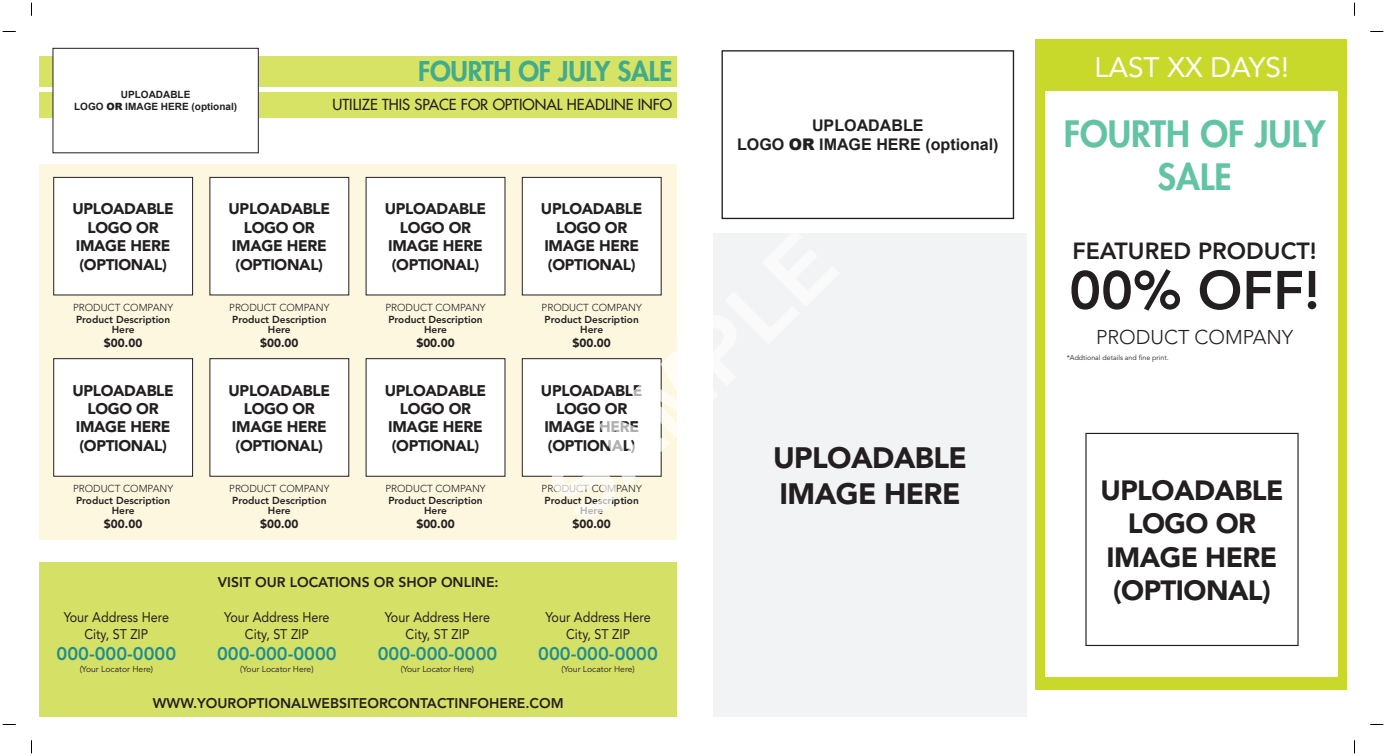
<style>
.page{position:relative;width:1386px;height:756px;background:#fff}
.page>*{position:absolute;margin:0;border:0;box-sizing:border-box;transform-origin:0 0}
.t1{font:800 53.73px "Avenir LT Std";color:#231f20}
.t2{font:800 35.44px/42.5px "Futura Std";color:#63c3a4;text-align:center}
.t3{font:900 29.31px/35.2px "Avenir LT Std";letter-spacing:-.02em;color:#231f20}
.t4{font:28px "Avenir LT Std";color:#fff}
.t5{font:900 27.65px/33.2px "Avenir LT Std";letter-spacing:-.02em;color:#231f20;text-align:center}
.t6{font:800 26.51px "Futura Std";letter-spacing:-.01em;color:#41ab8c}
.t7{font:800 23.28px "Avenir LT Std";color:#231f20}
.t8{font:300 19.86px "Avenir LT Std";color:#231f20}
.t9{font:800 18.29px "Avenir LT Std";color:#1e8e90}
.t10{font:700 16.1px/19.2px "Arial";color:#231f20;text-align:center}
.t11{font:900 15.31px/18.4px "Avenir LT Std";letter-spacing:-.02em;color:#231f20;text-align:center}
.t12{font:500 14.88px "Futura Std";color:#231f20}
.t13{font:14px/16.3px "Avenir LT Std";color:#231f20;text-align:center;scale:.9 1}
.t14{font:800 14px "Avenir LT Std";color:#231f20}
.t15{font:900 11.81px "Avenir LT Std";color:#231f20}
.t16{font:800 10.06px/10.1px "Avenir LT Std";color:#231f20;text-align:center}
.t17{font:300 10.06px "Avenir LT Std";color:#231f20}
.t18{font:700 9.97px/12px "Arial";color:#231f20;text-align:center}
.t19{font:8.58px "Avenir LT Std";color:#231f20}
.t20{font:7px "Avenir LT Std";color:#231f20}
.s1{font-weight:900}
</style>
<div class="page">
<div style="left:1035px;top:39px;width:312px;height:651px;background:#c8d92c"></div>
<div style="left:1045px;top:91px;width:293px;height:586px;background:#fff"></div>
<div style="left:39px;top:562px;width:638px;height:155px;background:#d5e067"></div>
<div style="left:39px;top:92px;width:638px;height:26px;background:#d6e365"></div>
<div style="left:39px;top:56px;width:638px;height:30px;background:#d6e365"></div>
<div style="left:39px;top:164px;width:638px;height:375px;background:#fdf7df"></div>
<div style="left:722px;top:50px;width:292px;height:169px;border:1px solid #231f20"></div>
<div style="left:1085px;top:433px;width:214px;height:213px;border:1px solid #231f20"></div>
<div style="left:713px;top:233px;width:314px;height:484px;background:#f2f3f4"></div>
<div style="left:53px;top:48px;width:205px;height:105px;background:#fff"></div>
<div style="left:53px;top:48px;width:206px;height:105px;border:1px solid #231f20"></div>
<div style="left:54px;top:177px;width:139px;height:118px;background:#fff"></div>
<div style="left:53px;top:177px;width:140px;height:118px;border:1px solid #231f20"></div>
<div style="left:54px;top:359px;width:139px;height:117px;background:#fff"></div>
<div style="left:53px;top:358px;width:140px;height:119px;border:1px solid #231f20"></div>
<div style="left:210px;top:177px;width:139px;height:118px;background:#fff"></div>
<div style="left:210px;top:359px;width:139px;height:117px;background:#fff"></div>
<div style="left:210px;top:358px;width:139px;height:119px;border:1px solid #231f20"></div>
<div style="left:366px;top:177px;width:139px;height:118px;background:#fff"></div>
<div style="left:366px;top:359px;width:139px;height:117px;background:#fff"></div>
<div style="left:366px;top:358px;width:139px;height:119px;border:1px solid #231f20"></div>
<div style="left:522px;top:177px;width:139px;height:118px;background:#fff"></div>
<div style="left:522px;top:177px;width:140px;height:118px;border:1px solid #231f20"></div>
<div style="left:522px;top:359px;width:139px;height:117px;background:#fff"></div>
<div style="left:522px;top:358px;width:140px;height:119px;border:1px solid #231f20"></div>
<svg style="left:3px;top:31px;width:13px;height:1px"></svg>
<svg style="left:1370px;top:31px;width:13px;height:1px"></svg>
<svg style="left:3px;top:724px;width:13px;height:1px"></svg>
<svg style="left:1370px;top:724px;width:13px;height:1px"></svg>
<svg style="left:31px;top:3px;width:1px;height:13px"></svg>
<svg style="left:31px;top:740px;width:1px;height:13px"></svg>
<svg style="left:1354px;top:3px;width:1px;height:13px"></svg>
<svg style="left:1354px;top:740px;width:1px;height:13px"></svg>
<p class="t18" style="left:74px;top:89px;width:165px">UPLOADABLE<br>LOGO <span class="s1">OR</span> IMAGE HERE (optional)</p>
<h3 class="t6" style="left:418px;top:55px;width:256px">FOURTH OF JULY SALE</h3>
<p class="t12" style="left:333px;top:95px;width:341px">UTILIZE THIS SPACE FOR OPTIONAL HEADLINE INFO</p>
<p class="t11" style="left:72px;top:200px;width:103px">UPLOADABLE<br>LOGO OR<br>IMAGE HERE (OPTIONAL)</p>
<p class="t17" style="left:73px;top:301px;width:102px">PRODUCT COMPANY</p>
<p class="t16" style="left:76px;top:315px;width:96px">Product Description<br>Here</p>
<p class="t15" style="left:104px;top:336px;width:40px">$00.00</p>
<p class="t11" style="left:72px;top:381px;width:103px">UPLOADABLE<br>LOGO OR<br>IMAGE HERE (OPTIONAL)</p>
<p class="t17" style="left:73px;top:482px;width:102px">PRODUCT COMPANY</p>
<p class="t16" style="left:76px;top:496px;width:96px">Product Description<br>Here</p>
<p class="t15" style="left:104px;top:517px;width:40px">$00.00</p>
<p class="t13" style="left:64px;top:610px;width:118px">Your Address Here<br>City, ST ZIP</p>
<p class="t9" style="left:57px;top:643px;width:121px">000-000-0000</p>
<p class="t19" style="left:80px;top:664px;width:75px">(Your Locator Here)</p>
<p class="t11" style="left:229px;top:200px;width:103px">UPLOADABLE<br>LOGO OR<br>IMAGE HERE (OPTIONAL)</p>
<p class="t17" style="left:229px;top:301px;width:102px">PRODUCT COMPANY</p>
<p class="t16" style="left:232px;top:315px;width:96px">Product Description<br>Here</p>
<p class="t15" style="left:260px;top:336px;width:40px">$00.00</p>
<p class="t11" style="left:229px;top:381px;width:103px">UPLOADABLE<br>LOGO OR<br>IMAGE HERE (OPTIONAL)</p>
<p class="t17" style="left:229px;top:482px;width:102px">PRODUCT COMPANY</p>
<p class="t16" style="left:232px;top:496px;width:96px">Product Description<br>Here</p>
<p class="t15" style="left:260px;top:517px;width:40px">$00.00</p>
<p class="t11" style="left:385px;top:200px;width:103px">UPLOADABLE<br>LOGO OR<br>IMAGE HERE (OPTIONAL)</p>
<p class="t17" style="left:385px;top:301px;width:102px">PRODUCT COMPANY</p>
<p class="t16" style="left:388px;top:315px;width:96px">Product Description<br>Here</p>
<p class="t15" style="left:416px;top:336px;width:40px">$00.00</p>
<p class="t11" style="left:385px;top:381px;width:103px">UPLOADABLE<br>LOGO OR<br>IMAGE HERE (OPTIONAL)</p>
<p class="t17" style="left:385px;top:482px;width:102px">PRODUCT COMPANY</p>
<p class="t16" style="left:388px;top:496px;width:96px">Product Description<br>Here</p>
<p class="t15" style="left:416px;top:517px;width:40px">$00.00</p>
<p class="t14" style="left:218px;top:573px;width:282px">VISIT OUR LOCATIONS OR SHOP ONLINE:</p>
<p class="t13" style="left:224px;top:610px;width:118px">Your Address Here<br>City, ST ZIP</p>
<p class="t9" style="left:217px;top:643px;width:121px">000-000-0000</p>
<p class="t19" style="left:240px;top:664px;width:75px">(Your Locator Here)</p>
<p class="t13" style="left:385px;top:610px;width:118px">Your Address Here<br>City, ST ZIP</p>
<p class="t9" style="left:378px;top:643px;width:121px">000-000-0000</p>
<p class="t19" style="left:401px;top:664px;width:75px">(Your Locator Here)</p>
<p class="t11" style="left:541px;top:200px;width:103px">UPLOADABLE<br>LOGO OR<br>IMAGE HERE (OPTIONAL)</p>
<p class="t17" style="left:542px;top:301px;width:102px">PRODUCT COMPANY</p>
<p class="t16" style="left:545px;top:315px;width:96px">Product Description<br>Here</p>
<p class="t15" style="left:573px;top:336px;width:40px">$00.00</p>
<p class="t11" style="left:541px;top:381px;width:103px">UPLOADABLE<br>LOGO OR<br>IMAGE HERE (OPTIONAL)</p>
<p class="t17" style="left:542px;top:482px;width:102px">PRODUCT COMPANY</p>
<p class="t16" style="left:545px;top:496px;width:96px">Product Description<br>Here</p>
<p class="t15" style="left:573px;top:517px;width:40px">$00.00</p>
<p class="t13" style="left:545px;top:610px;width:118px">Your Address Here<br>City, ST ZIP</p>
<p class="t9" style="left:538px;top:643px;width:121px">000-000-0000</p>
<p class="t19" style="left:561px;top:664px;width:75px">(Your Locator Here)</p>
<p class="t14" style="left:153px;top:695px;width:412px">WWW.YOUROPTIONALWEBSITEORCONTACTINFOHERE.COM</p>
<p class="t10" style="left:737px;top:116px;width:263px">UPLOADABLE<br>LOGO <span class="s1">OR</span> IMAGE HERE (optional)</p>
<h3 class="t3" style="left:773px;top:440px;width:196px">UPLOADABLE<br>IMAGE HERE</h3>
<h3 class="t4" style="left:1094px;top:51px;width:196px">LAST XX DAYS!</h3>
<h2 class="t2" style="left:1064px;top:113px;width:263px">FOURTH OF JULY<br>SALE</h2>
<h3 class="t7" style="left:1072px;top:237px;width:246px">FEATURED PRODUCT!</h3>
<h1 class="t1" style="left:1069px;top:259px;width:252px">00% OFF!</h1>
<p class="t8" style="left:1096px;top:326px;width:199px">PRODUCT COMPANY</p>
<p class="t20" style="left:1067px;top:354px;width:103px">*Addtional details and fine print.</p>
<h3 class="t5" style="left:1100px;top:474px;width:185px">UPLOADABLE<br>LOGO OR<br>IMAGE HERE (OPTIONAL)</h3>
</div>
